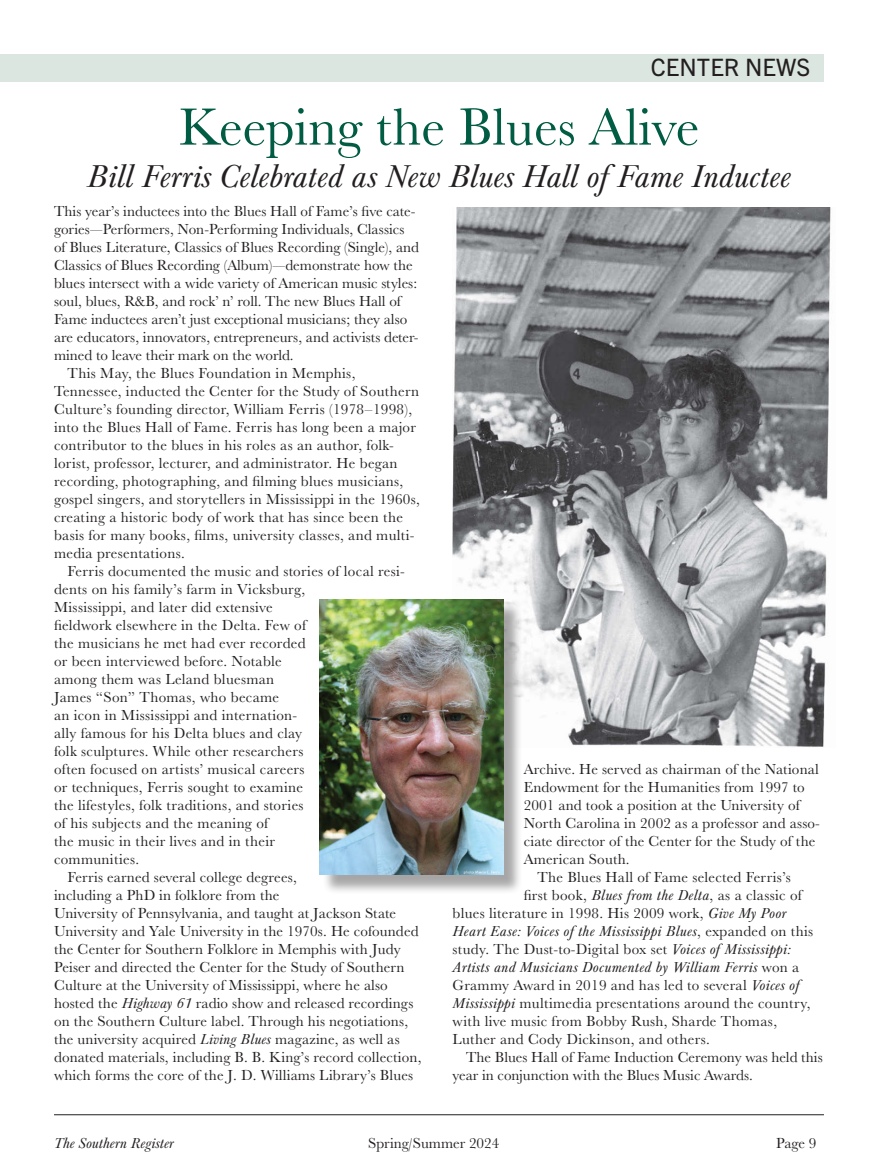
<style>
.page{position:relative;width:878px;height:1175px;background:#fff}
.page>*{position:absolute;margin:0;border:0;box-sizing:border-box;transform-origin:0 0}
.t1{font:54px "Baskerville URW";color:#005c42}
.t2{font:italic 33px "Baskerville URW";color:#231f20}
.t3{font:24px "Trade Gothic Next LT Pro";color:#231f20}
.t4{font:15px "Baskerville URW";letter-spacing:.015em;color:#231f20}
.t5{font:italic 15px "Baskerville URW";letter-spacing:.02em;color:#231f20}
.t6{font:italic 15px "Baskerville URW";color:#231f20}
.s1{font-style:italic}
.s2{font-style:normal}
</style>
<div class="page">
<hr style="left:54px;top:1114px;width:770px;height:1px;background:#231f20">
<div style="left:0;top:54px;width:824px;height:28px;background:#dbe6e0"></div>
<img style="left:453px;top:207px;width:378px;height:540px">
<div style="left:322px;top:601px;width:201px;height:293px;background:#231f20;opacity:.4"></div>
<img style="left:320px;top:599px;width:183px;height:275px">
<h3 class="t3" style="left:650px;top:50px;width:161px">CENTER NEWS</h3>
<h1 class="t1" style="left:179px;top:90px;width:522px">Keeping the Blues Alive</h1>
<h2 class="t2" style="left:87px;top:158px;width:705px">Bill Ferris Celebrated as New Blues Hall of Fame Inductee</h2>
<p class="t4" style="left:54px;top:201px;width:363px">This year’s inductees into the Blues Hall of Fame’s five cate-</p>
<p class="t4" style="left:54px;top:219px;width:352px">gories—Performers, Non-Performing Individuals, Classics</p>
<p class="t4" style="left:54px;top:237px;width:366px">of Blues Literature, Classics of Blues Recording (Single), and</p>
<p class="t4" style="left:54px;top:255px;width:360px">Classics of Blues Recording (Album)—demonstrate how the</p>
<p class="t4" style="left:54px;top:273px;width:365px">blues intersect with a wide variety of American music styles:</p>
<p class="t4" style="left:54px;top:291px;width:348px">soul, blues, R&amp;B, and rock’ n’ roll. The new Blues Hall of</p>
<p class="t4" style="left:54px;top:309px;width:355px">Fame inductees aren’t just exceptional musicians; they also</p>
<p class="t4" style="left:54px;top:327px;width:366px">are educators, innovators, entrepreneurs, and activists deter-</p>
<p class="t4" style="left:54px;top:345px;width:241px">mined to leave their mark on the world.</p>
<p class="t4" style="left:68px;top:363px;width:289px">This May, the Blues Foundation in Memphis,</p>
<p class="t4" style="left:54px;top:381px;width:366px">Tennessee, inducted the Center for the Study of Southern</p>
<p class="t4" style="left:54px;top:399px;width:359px">Culture’s founding director, William Ferris (1978–1998),</p>
<p class="t4" style="left:54px;top:417px;width:363px">into the Blues Hall of Fame. Ferris has long been a major</p>
<p class="t4" style="left:54px;top:435px;width:341px">contributor to the blues in his roles as an author, folk-</p>
<p class="t4" style="left:54px;top:453px;width:345px">lorist, professor, lecturer, and administrator. He began</p>
<p class="t4" style="left:54px;top:471px;width:351px">recording, photographing, and filming blues musicians,</p>
<p class="t4" style="left:54px;top:489px;width:367px">gospel singers, and storytellers in Mississippi in the 1960s,</p>
<p class="t4" style="left:54px;top:507px;width:350px">creating a historic body of work that has since been the</p>
<p class="t4" style="left:54px;top:525px;width:362px">basis for many books, films, university classes, and multi-</p>
<p class="t4" style="left:54px;top:543px;width:132px">media presentations.</p>
<p class="t4" style="left:68px;top:561px;width:339px">Ferris documented the music and stories of local resi-</p>
<p class="t4" style="left:54px;top:579px;width:252px">dents on his family’s farm in Vicksburg,</p>
<p class="t4" style="left:54px;top:597px;width:220px">Mississippi, and later did extensive</p>
<p class="t4" style="left:54px;top:615px;width:254px">fieldwork elsewhere in the Delta. Few of</p>
<p class="t4" style="left:54px;top:633px;width:253px">the musicians he met had ever recorded</p>
<p class="t4" style="left:54px;top:651px;width:229px">or been interviewed before. Notable</p>
<p class="t4" style="left:54px;top:669px;width:222px">among them was Leland bluesman</p>
<p class="t4" style="left:54px;top:687px;width:227px">James “Son” Thomas, who became</p>
<p class="t4" style="left:54px;top:705px;width:245px">an icon in Mississippi and internation-</p>
<p class="t4" style="left:54px;top:723px;width:249px">ally famous for his Delta blues and clay</p>
<p class="t4" style="left:54px;top:741px;width:251px">folk sculptures. While other researchers</p>
<p class="t4" style="left:54px;top:759px;width:252px">often focused on artists’ musical careers</p>
<p class="t4" style="left:54px;top:777px;width:250px">or techniques, Ferris sought to examine</p>
<p class="t4" style="left:54px;top:795px;width:251px">the lifestyles, folk traditions, and stories</p>
<p class="t4" style="left:54px;top:813px;width:216px">of his subjects and the meaning of</p>
<p class="t4" style="left:54px;top:831px;width:222px">the music in their lives and in their</p>
<p class="t4" style="left:54px;top:849px;width:87px">communities.</p>
<p class="t4" style="left:68px;top:867px;width:231px">Ferris earned several college degrees,</p>
<p class="t4" style="left:54px;top:885px;width:227px">including a PhD in folklore from the</p>
<p class="t4" style="left:54px;top:903px;width:343px">University of Pennsylvania, and taught at Jackson State</p>
<p class="t4" style="left:54px;top:921px;width:366px">University and Yale University in the 1970s. He cofounded</p>
<p class="t4" style="left:54px;top:939px;width:348px">the Center for Southern Folklore in Memphis with Judy</p>
<p class="t4" style="left:54px;top:957px;width:352px">Peiser and directed the Center for the Study of Southern</p>
<p class="t4" style="left:54px;top:975px;width:335px">Culture at the University of Mississippi, where he also</p>
<p class="t4" style="left:54px;top:993px;width:361px">hosted the <span class="s1">Highway 61</span> radio show and released recordings</p>
<p class="t4" style="left:54px;top:1011px;width:355px">on the Southern Culture label. Through his negotiations,</p>
<p class="t4" style="left:54px;top:1029px;width:347px">the university acquired <span class="s1">Living Blues</span> magazine, as well as</p>
<p class="t4" style="left:54px;top:1047px;width:369px">donated materials, including B. B. King’s record collection,</p>
<p class="t4" style="left:54px;top:1065px;width:360px">which forms the core of the J. D. Williams Library’s Blues</p>
<p class="t4" style="left:524px;top:759px;width:296px">Archive. He served as chairman of the National</p>
<p class="t4" style="left:524px;top:777px;width:282px">Endowment for the Humanities from 1997 to</p>
<p class="t4" style="left:524px;top:795px;width:277px">2001 and took a position at the University of</p>
<p class="t4" style="left:524px;top:813px;width:297px">North Carolina in 2002 as a professor and asso-</p>
<p class="t4" style="left:524px;top:831px;width:293px">ciate director of the Center for the Study of the</p>
<p class="t4" style="left:524px;top:849px;width:107px">American South.</p>
<p class="t4" style="left:537px;top:867px;width:255px">The Blues Hall of Fame selected Ferris’s</p>
<p class="t4" style="left:524px;top:885px;width:279px">first book, <span class="s1">Blues from the Delta</span>, as a classic of</p>
<p class="t4" style="left:452px;top:903px;width:335px">blues literature in 1998. His 2009 work, <span class="s1">Give My Poor</span></p>
<p class="t5" style="left:452px;top:923px;width:362px">Heart Ease: Voices of the Mississippi Blues<span class="s2">, expanded on this</span></p>
<p class="t4" style="left:452px;top:939px;width:339px">study. The Dust-to-Digital box set <span class="s1">Voices of Mississippi:</span></p>
<p class="t5" style="left:452px;top:959px;width:348px">Artists and Musicians Documented by William Ferris <span class="s2">won a</span></p>
<p class="t4" style="left:452px;top:975px;width:348px">Grammy Award in 2019 and has led to several <span class="s1">Voices of</span></p>
<p class="t4" style="left:452px;top:993px;width:359px"><span class="s1">Mississippi</span> multimedia presentations around the country,</p>
<p class="t4" style="left:452px;top:1011px;width:326px">with live music from Bobby Rush, Sharde Thomas,</p>
<p class="t4" style="left:452px;top:1029px;width:259px">Luther and Cody Dickinson, and others.</p>
<p class="t4" style="left:466px;top:1047px;width:358px">The Blues Hall of Fame Induction Ceremony was held this</p>
<p class="t4" style="left:452px;top:1065px;width:302px">year in conjunction with the Blues Music Awards.</p>
<p class="t6" style="left:54px;top:1134px;width:121px">The Southern Register</p>
<p class="t4" style="left:368px;top:1132px;width:132px">Spring/Summer 2024</p>
<p class="t4" style="left:776px;top:1132px;width:42px">Page 9</p>
</div>
